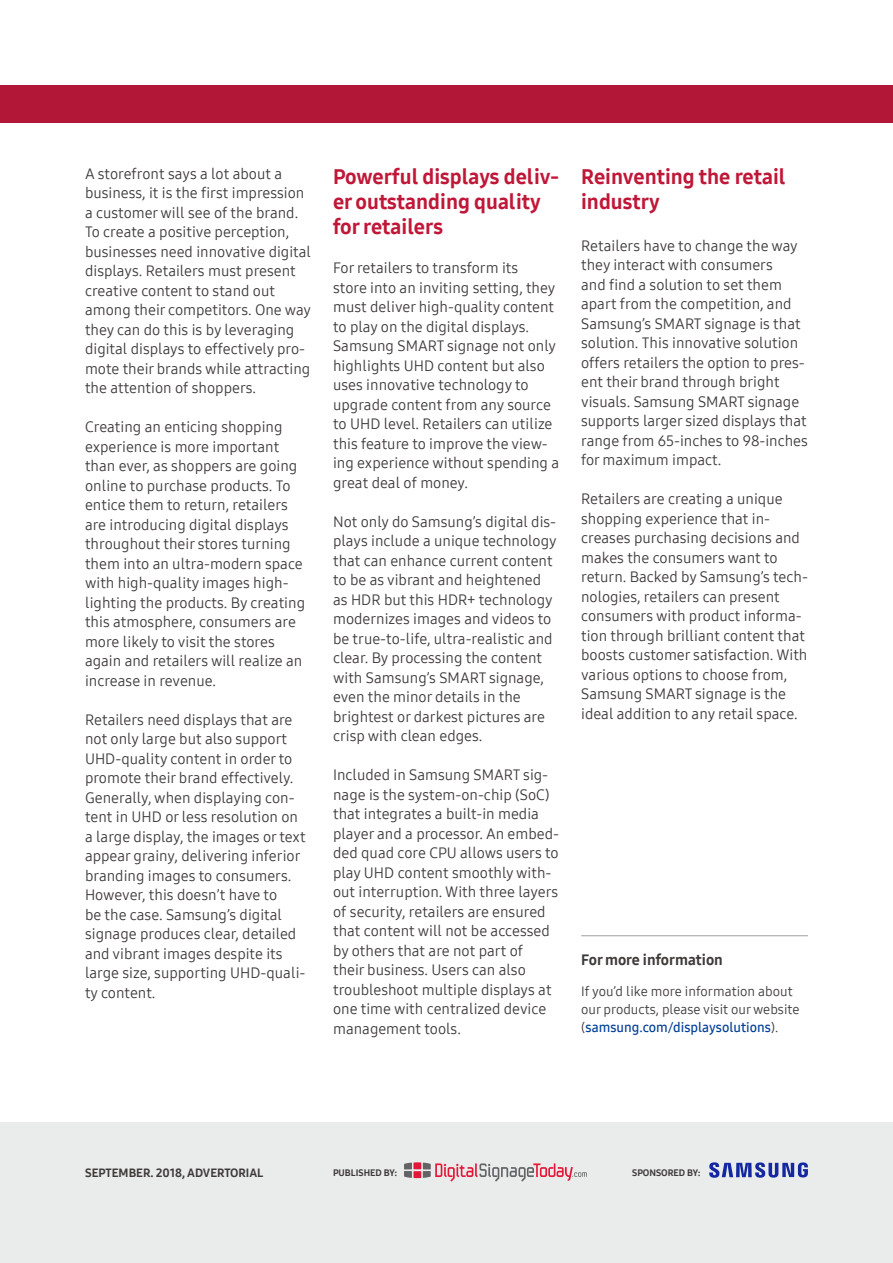
<style>
.page{position:relative;width:893px;height:1263px;background:#fff}
.page>*{position:absolute;margin:0;border:0;box-sizing:border-box;transform-origin:0 0}
.t1{font:21px/25.2px "Samsung One 800";color:#c01738}
.t2{font:15px/19.5px "Samsung One 400";color:#3e3a39}
.t3{font:15px "Samsung One 800";color:#3e3a39}
.t4{font:13.5px/18px "Samsung One 400";color:#3e3a39}
.t5{font:13.5px "Samsung One 600";color:#003f98}
.t6{font:12px "Samsung One 800";color:#3e3a39}
.t7{font:9.45px "Samsung One 800";color:#3e3a39}
.s1{font-family:"Samsung One 400";color:#3e3a39}
</style>
<div class="page">
<div style="left:0;top:85px;width:893px;height:37px;background:#b31738"></div>
<div style="left:0;top:1123px;width:893px;height:140px;background:#eaebeb"></div>
<svg style="left:709px;top:1162px;width:99px;height:16px"></svg>
<svg style="left:404px;top:1162px;width:183px;height:19px"></svg>
<hr style="left:581px;top:935px;width:227px;height:1px;background:#9fa0a0">
<p class="t2" style="left:85px;top:163px;width:228px">A storefront says a lot about a business, it is the first impression a customer will see of the brand.<br>To create a positive perception, businesses need innovative digital displays. Retailers must present creative content to stand out among their competitors. One way they can do this is by leveraging digital displays to effectively pro&shy;mote their brands while attracting the attention of shoppers.</p>
<p class="t2" style="left:85px;top:417px;width:222px">Creating an enticing shopping experience is more important than ever, as shoppers are going online to purchase products. To entice them to return, retailers are introducing digital displays throughout their stores turning them into an ultra-modern space with high-quality images high&shy;lighting the products. By creating this atmosphere, consumers are more likely to visit the stores again and retailers will realize an increase in revenue.</p>
<p class="t2" style="left:85px;top:709px;width:222px">Retailers need displays that are not only large but also support<br>UHD-quality content in order to promote their brand effectively.<br>Generally, when displaying con&shy;tent in UHD or less resolution on a large display, the images or text appear grainy, delivering inferior branding images to consumers.<br>However, this doesn’t have to<br>be the case. Samsung’s digital signage produces clear, detailed and vibrant images despite its large size, supporting UHD-quali&shy;ty content.</p>
<h1 class="t1" style="left:333px;top:164px;width:227px">Powerful displays deliv&shy;er outstanding quality for retailers</h1>
<h1 class="t1" style="left:581px;top:164px;width:206px">Reinventing the retail industry</h1>
<p class="t2" style="left:333px;top:258px;width:228px">For retailers to transform its<br>store into an inviting setting, they must deliver high-quality content to play on the digital displays.<br>Samsung SMART signage not only highlights UHD content but also uses innovative technology to upgrade content from any source to UHD level. Retailers can utilize this feature to improve the view&shy;ing experience without spending a great deal of money.</p>
<p class="t2" style="left:333px;top:512px;width:225px">Not only do Samsung’s digital dis&shy;plays include a unique technology that can enhance current content to be as vibrant and heightened as HDR but this HDR+ technology modernizes images and videos to be true-to-life, ultra-realistic and clear. By processing the content with Samsung’s SMART signage, even the minor details in the brightest or darkest pictures are crisp with clean edges.</p>
<p class="t2" style="left:333px;top:765px;width:227px">Included in Samsung SMART sig&shy;nage is the system-on-chip (SoC) that integrates a built-in media player and a processor. An embed&shy;ded quad core CPU allows users to play UHD content smoothly with&shy;out interruption. With three layers of security, retailers are ensured that content will not be accessed by others that are not part of<br>their business. Users can also troubleshoot multiple displays at one time with centralized device management tools.</p>
<p class="t2" style="left:581px;top:236px;width:228px">Retailers have to change the way they interact with consumers<br>and find a solution to set them apart from the competition, and<br>Samsung’s SMART signage is that solution. This innovative solution offers retailers the option to pres&shy;ent their brand through bright visuals. Samsung SMART signage supports larger sized displays that range from 65-inches to 98-inches for maximum impact.</p>
<p class="t2" style="left:581px;top:489px;width:228px">Retailers are creating a unique shopping experience that in&shy;creases purchasing decisions and makes the consumers want to return. Backed by Samsung’s tech&shy;nologies, retailers can present consumers with product informa&shy;tion through brilliant content that boosts customer satisfaction. With various options to choose from,<br>Samsung SMART signage is the ideal addition to any retail space.</p>
<p class="t3" style="left:581px;top:950px;width:143px">For more information</p>
<p class="t4" style="left:581px;top:982px;width:220px">If you’d like more information about our products, please visit our website</p>
<p class="t5" style="left:581px;top:1019px;width:199px"><span class="s1">(</span>samsung.com/displaysolutions<span class="s1">).</span></p>
<p class="t6" style="left:85px;top:1165px;width:180px">SEPTEMBER. 2018, ADVERTORIAL</p>
<p class="t7" style="left:333px;top:1166px;width:66px">PUBLISHED BY:</p>
<p class="t7" style="left:632px;top:1166px;width:70px">SPONSORED BY:</p>
</div>
